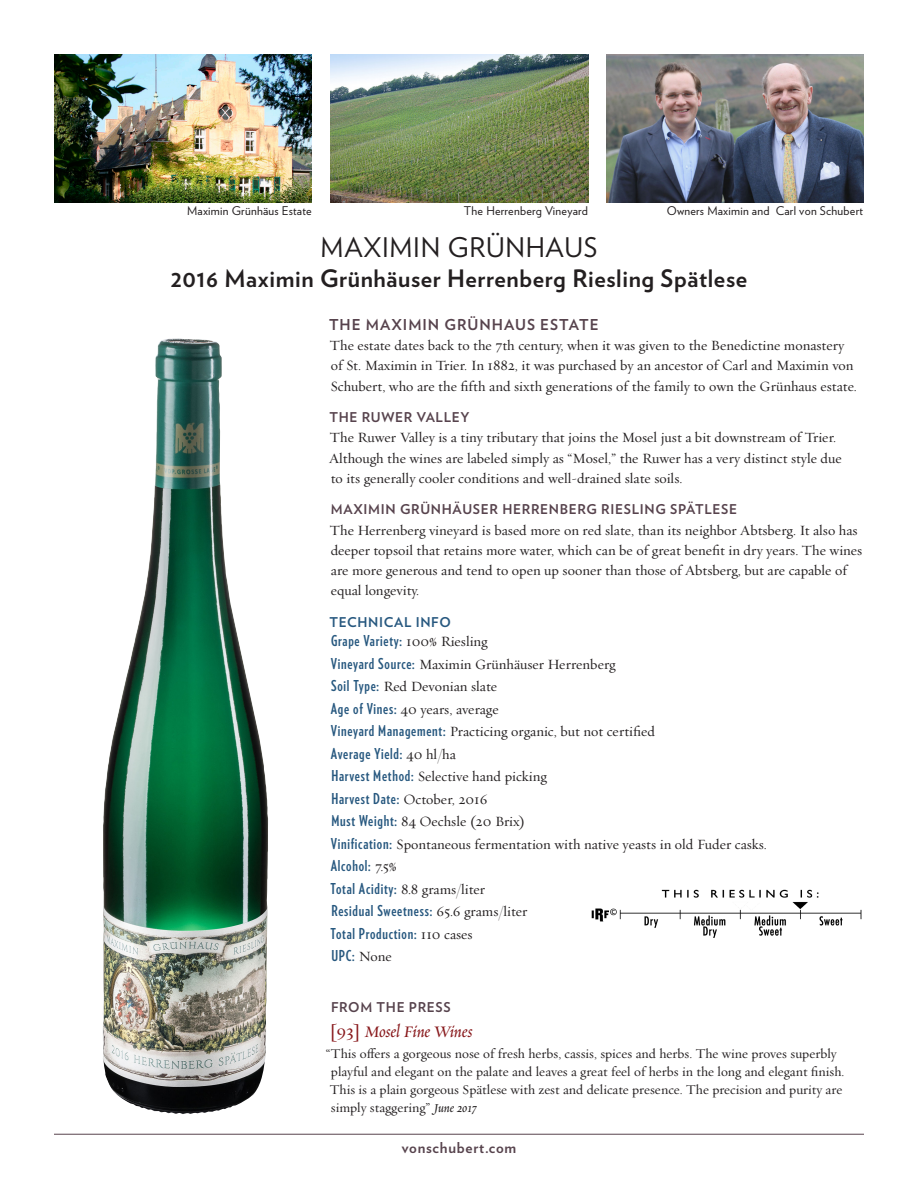
<style>
.page{position:relative;width:918px;height:1188px;background:#fff}
.page>*{position:absolute;margin:0;border:0;box-sizing:border-box;transform-origin:0 0}
.HD_1-V{font:27px "Verlag";letter-spacing:.025em;color:#231f20}
.HD_1A-V{font:700 24px "Verlag";letter-spacing:.025em;color:#231f20}
.Praise_Call_out{font:italic 18px "Requiem Text";color:#88181b}
.Tech_Info_Bullets{font:700 15px "Verlag Compressed";letter-spacing:.05em;color:#27587f}
.Hd2-V{font:700 15px "Verlag";letter-spacing:.065em;color:#57434d}
.Text-Requiem{font:14.25px/20.2px "Requiem Text";color:#231f20}
.Tech_Info_Bullets-2{font:14.25px "Requiem Text";color:#231f20}
.Praise_Text-Requiem{font:13.5px/18px "Requiem Text";color:#231f20}
.subhd_1{font:700 13.5px "Verlag";letter-spacing:.05em;color:#57434d}
.subhd_blue{font:700 13.5px "Verlag";letter-spacing:.05em;color:#27587f}
.Captions{font:12px "Verlag";letter-spacing:.02em;color:#231f20}
.s1{font-family:"Requiem Text";font-weight:400;font-size:14.25px;color:#231f20}
.s2{font-family:"Verlag Compressed";font-weight:700;font-size:15px;color:#27587f}
.s3{font-style:normal}
.s4{font-style:italic}
</style>
<div class="page">
<hr style="left:54px;top:1134px;width:810px;height:1px;background:#57434d">
<img style="left:54px;top:54px;width:258px;height:148px">
<img style="left:330px;top:54px;width:258px;height:148px">
<img style="left:103px;top:339px;width:165px;height:775px">
<img style="left:606px;top:54px;width:258px;height:148px">
<img style="left:591px;top:889px;width:271px;height:49px">
<p class="Captions" style="left:187px;top:202px;width:126px">Maximin Grünhäus Estate</p>
<p class="Captions" style="left:464px;top:202px;width:126px">The Herrenberg Vineyard</p>
<p class="Captions" style="left:667px;top:202px;width:198px">Owners Maximin and Carl von Schubert</p>
<p class="HD_1-V" style="left:321px;top:227px;width:278px">MAXIMIN GRÜNHAUS</p>
<p class="HD_1A-V" style="left:171px;top:260px;width:578px">2016 Maximin Grünhäuser Herrenberg Riesling Spätlese</p>
<p class="Hd2-V" style="left:329px;top:313px;width:271px">THE MAXIMIN GRÜNHAUS ESTATE</p>
<p class="Text-Requiem" style="left:330px;top:335px;width:529px">The estate dates back to the 7th century, when it was given to the Benedictine monastery of St. Maximin in Trier. In 1882, it was purchased by an ancestor of Carl and Maximin von<br>Schubert, who are the fifth and sixth generations of the family to own the Grünhaus estate.</p>
<p class="subhd_1" style="left:329px;top:407px;width:142px">THE RUWER VALLEY</p>
<p class="Text-Requiem" style="left:329px;top:427px;width:514px">The Ruwer Valley is a tiny tributary that joins the Mosel just a bit downstream of Trier.<br>Although the wines are labeled simply as “Mosel,” the Ruwer has a very distinct style due to its generally cooler conditions and well-drained slate soils.</p>
<p class="subhd_1" style="left:331px;top:499px;width:408px">MAXIMIN GRÜNHÄUSER HERRENBERG RIESLING SPÄTLESE</p>
<p class="Text-Requiem" style="left:330px;top:519px;width:534px">The Herrenberg vineyard is based more on red slate, than its neighbor Abtsberg. It also has deeper topsoil that retains more water, which can be of great benefit in dry years. The wines are more generous and tend to open up sooner than those of Abtsberg, but are capable of equal longevity.</p>
<p class="subhd_blue" style="left:329px;top:612px;width:123px">TECHNICAL INFO</p>
<p class="Tech_Info_Bullets" style="left:331px;top:630px;width:158px">Grape Variety: <span class="s1">100% Riesling</span></p>
<p class="Tech_Info_Bullets-2" style="left:331px;top:654px;width:286px"><span class="s2">Vineyard Source:</span> Maximin Grünhäuser Herrenberg</p>
<p class="Tech_Info_Bullets-2" style="left:331px;top:676px;width:167px"><span class="s2">Soil Type:</span> Red Devonian slate</p>
<p class="Tech_Info_Bullets-2" style="left:331px;top:699px;width:169px"><span class="s2">Age of Vines:</span> 40 years, average</p>
<p class="Tech_Info_Bullets-2" style="left:331px;top:721px;width:326px"><span class="s2">Vineyard Management:</span> Practicing organic, but not certified</p>
<p class="Tech_Info_Bullets" style="left:331px;top:743px;width:127px">Average Yield: <span class="s1">40 hl/ha</span></p>
<p class="Tech_Info_Bullets-2" style="left:331px;top:766px;width:217px"><span class="s2">Harvest Method:</span> Selective hand picking</p>
<p class="Tech_Info_Bullets" style="left:331px;top:788px;width:158px">Harvest Date: <span class="s1">October, 2016</span></p>
<p class="Tech_Info_Bullets-2" style="left:331px;top:811px;width:195px"><span class="s2">Must Weight:</span> 84 Oechsle (20 Brix)</p>
<p class="Tech_Info_Bullets-2" style="left:331px;top:834px;width:437px"><span class="s2">Vinification:</span> Spontaneous fermentation with native yeasts in old Fuder casks.</p>
<p class="Tech_Info_Bullets" style="left:331px;top:855px;width:67px">Alcohol: <span class="s1">7.5%</span></p>
<p class="Tech_Info_Bullets-2" style="left:331px;top:879px;width:156px"><span class="s2">Total Acidity:</span> 8.8 grams/liter</p>
<p class="Tech_Info_Bullets" style="left:331px;top:900px;width:198px">Residual Sweetness: <span class="s1">65.6 grams/liter</span></p>
<p class="Tech_Info_Bullets" style="left:331px;top:923px;width:144px">Total Production: <span class="s1">110 cases</span></p>
<p class="Tech_Info_Bullets" style="left:331px;top:945px;width:62px">UPC: <span class="s1">None</span></p>
<p class="subhd_1" style="left:331px;top:997px;width:121px">FROM THE PRESS</p>
<p class="Praise_Call_out" style="left:330px;top:1021px;width:144px"><span class="s3">[93]</span> Mosel Fine Wines</p>
<p class="Praise_Text-Requiem" style="left:326px;top:1044px;width:520px">“This offers a gorgeous nose of fresh herbs, cassis, spices and herbs. The wine proves superbly playful and elegant on the palate and leaves a great feel of herbs in the long and elegant finish.<br>This is a plain gorgeous Spätlese with zest and delicate presence. The precision and purity are simply staggering” <span class="s4">June 2017</span></p>
<p class="Hd2-V" style="left:402px;top:1135px;width:116px">vonschubert.com</p>
</div>
